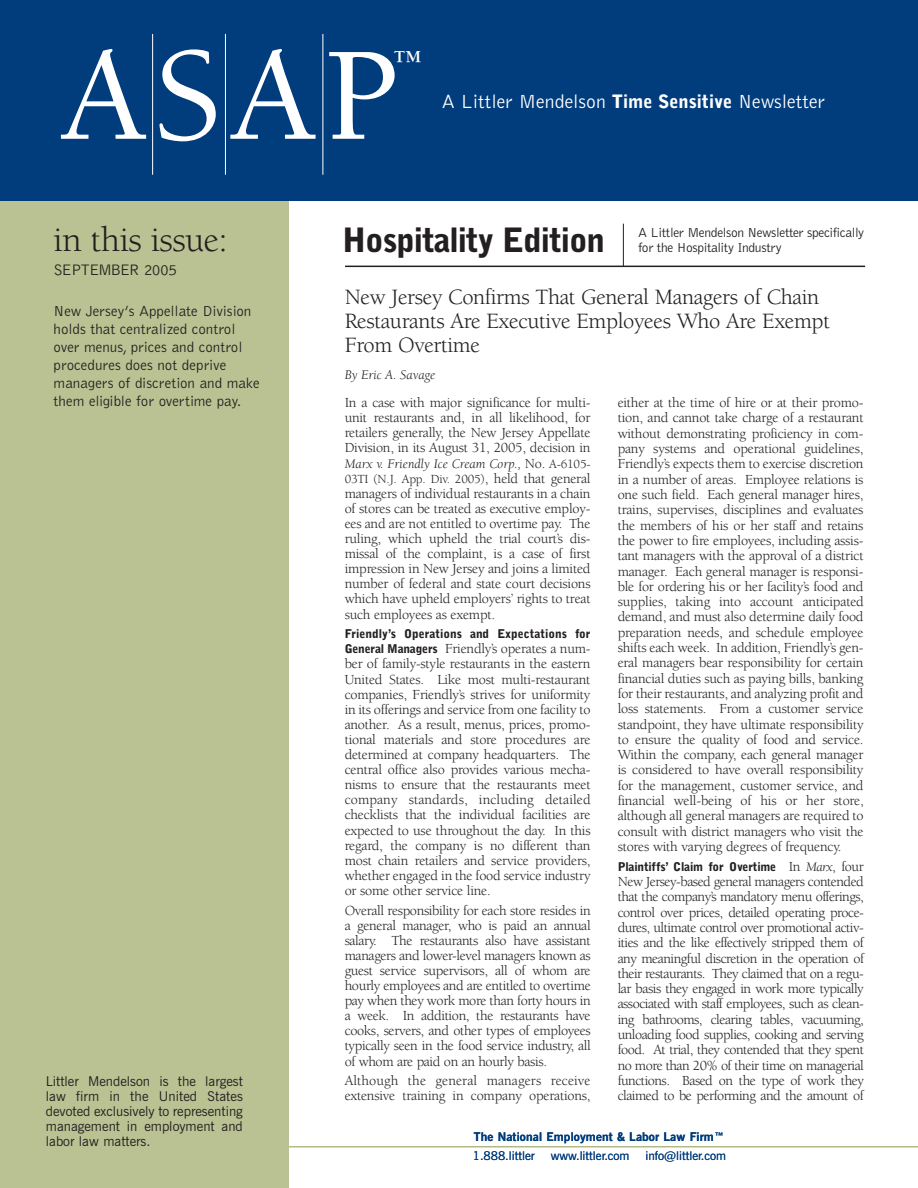
<style>
.page{position:relative;width:918px;height:1188px;background:#fff}
.page>*{position:absolute;margin:0;border:0;box-sizing:border-box;transform-origin:0 0}
.t1{font:500 136.5px "Berkeley";color:#fff}
.t2{font:36px "Berkeley";letter-spacing:-.015em;color:#231f20}
.t3{font:900 33.3px "Bell Gothic";letter-spacing:-.035em;color:#231f20}
.t4{font:500 29.85px "Berkeley";color:#fff}
.t5{font:22.5px/24px "Berkeley";letter-spacing:-.015em;color:#231f20}
.t6{font:300 19.65px "Bell Gothic";color:#fff}
.t7{font:300 15.75px "Bell Gothic";letter-spacing:-.085em;color:#231f20}
.t8{font:300 15px/18px "Bell Gothic";color:#231f20}
.t9{font:14.25px/15.3px "Berkeley";letter-spacing:-.015em;color:#231f20;text-align:justify}
.t10{font:13.5px/15px "News Gothic BT";color:#231f20;text-align:justify}
.t11{font:300 13.5px/14.9px "Bell Gothic";letter-spacing:-.03em;color:#231f20}
.t12{font:italic 13.5px "Berkeley";color:#231f20}
.t13{font:12.75px "Berkeley";letter-spacing:-.015em;color:#231f20}
.t14{font:900 12px "Bell Gothic";color:#231f20}
.t15{font:12px "News Gothic BT";color:#013d7d}
.t16{font:700 12px "News Gothic BT";letter-spacing:.01em;color:#013d7d}
.s1{font-weight:900;font-size:18.3px}
.s2{font-style:normal;font-size:14.25px}
.s3{font-style:normal;font-size:12.75px}
.s4{font-size:14.25px}
.s5{font-family:"Bell Gothic";font-weight:900;font-size:12px}
.s6{font-family:"Berkeley";font-weight:400;font-size:14.25px}
.s7{font-family:"Berkeley";font-weight:400;font-style:italic;font-size:13.5px}
</style>
<div class="page">
<hr style="left:345px;top:266px;width:520px;height:1px;background:#231f20">
<hr style="left:281px;top:1146px;width:637px;height:1px;background:#abb47c">
<div style="left:0;top:200px;width:289px;height:988px;background:#bac192"></div>
<div style="left:0;top:0;width:918px;height:200px;background:#013d7d"></div>
<hr style="left:323px;top:34px;width:1px;height:141px;background:#fff">
<hr style="left:225px;top:34px;width:1px;height:141px;background:#fff">
<hr style="left:152px;top:34px;width:1px;height:141px;background:#fff">
<hr style="left:623px;top:224px;width:1px;height:42px;background:#231f20">
<h1 class="t1" style="left:60px;top:43px;width:341px">ASAP</h1>
<h3 class="t4" style="left:394px;top:49px;width:31px">™</h3>
<h3 class="t6" style="left:442px;top:94px;width:385px">A Littler Mendelson <span class="s1">Time Sensitive</span> Newsletter</h3>
<h2 class="t2" style="left:54px;top:226px;width:176px">in this issue:</h2>
<p class="t7" style="left:54px;top:264px;width:125px">SEPTEMBER 2005</p>
<p class="t8" style="left:54px;top:303px;width:208px">New Jersey’s Appellate Division holds that centralized control over menus, prices and control procedures does not deprive managers of discretion and make them eligible for overtime pay.</p>
<p class="t10" style="left:46px;top:1075px;width:199px">Littler Mendelson is the largest law firm in the United States devoted exclusively to representing management in employment and labor law matters.</p>
<h3 class="t3" style="left:342px;top:227px;width:264px">Hospitality Edition</h3>
<p class="t11" style="left:638px;top:226px;width:228px">A Littler Mendelson Newsletter specifically for the Hospitality Industry</p>
<h3 class="t5" style="left:345px;top:287px;width:487px">New Jersey Confirms That General Managers of Chain<br>Restaurants Are Executive Employees Who Are Exempt<br>From Overtime</h3>
<p class="t12" style="left:345px;top:370px;width:92px">By Eric A. Savage</p>
<p class="t9" style="left:345px;top:396px;width:247px">In a case with major significance for multi&shy;unit restaurants and, in all likelihood, for retailers generally, the New Jersey Appellate Division, in its August 31, 2005, decision in</p>
<p class="t12" style="left:345px;top:458px;width:247px">Marx v. Friendly Ice Cream Corp., <span class="s2">No.</span> <span class="s3">A-6105-</span></p>
<p class="t13" style="left:345px;top:474px;width:247px">03TI (N.J. App. Div. 2005)<span class="s4">, held that general</span></p>
<p class="t9" style="left:345px;top:487px;width:247px">managers of individual restaurants in a chain of stores can be treated as executive employ&shy;ees and are not entitled to overtime pay. The ruling, which upheld the trial court’s dis&shy;missal of the complaint, is a case of first impression in New Jersey and joins a limited number of federal and state court decisions which have upheld employers’ rights to treat such employees as exempt.</p>
<p class="t14" style="left:345px;top:629px;width:247px">Friendly’s Operations and Expectations for</p>
<p class="t9" style="left:345px;top:642px;width:248px"><span class="s5">General Managers</span> Friendly’s operates a num&shy;ber of family-style restaurants in the eastern United States. Like most multi-restaurant companies, Friendly’s strives for uniformity in its offerings and service from one facility to another. As a result, menus, prices, promo&shy;tional materials and store procedures are determined at company headquarters. The central office also provides various mecha&shy;nisms to ensure that the restaurants meet company standards, including detailed checklists that the individual facilities are expected to use throughout the day. In this regard, the company is no different than most chain retailers and service providers, whether engaged in the food service industry or some other service line.</p>
<p class="t9" style="left:345px;top:904px;width:248px">Overall responsibility for each store resides in a general manager, who is paid an annual salary. The restaurants also have assistant managers and lower-level managers known as guest service supervisors, all of whom are hourly employees and are entitled to overtime pay when they work more than forty hours in a week. In addition, the restaurants have cooks, servers, and other types of employees typically seen in the food service industry, all of whom are paid on an hourly basis.</p>
<p class="t9" style="left:345px;top:1074px;width:248px">Although the general managers receive extensive training in company operations,</p>
<p class="t9" style="left:618px;top:396px;width:248px">either at the time of hire or at their promo&shy;tion, and cannot take charge of a restaurant without demonstrating proficiency in com&shy;pany systems and operational guidelines, Friendly’s expects them to exercise discretion in a number of areas. Employee relations is one such field. Each general manager hires, trains, supervises, disciplines and evaluates the members of his or her staff and retains the power to fire employees, including assis&shy;tant managers with the approval of a district manager. Each general manager is responsi&shy;ble for ordering his or her facility’s food and supplies, taking into account anticipated demand, and must also determine daily food preparation needs, and schedule employee shifts each week. In addition, Friendly’s gen&shy;eral managers bear responsibility for certain financial duties such as paying bills, banking for their restaurants, and analyzing profit and loss statements. From a customer service standpoint, they have ultimate responsibility to ensure the quality of food and service.<br>Within the company, each general manager is considered to have overall responsibility for the management, customer service, and financial well-being of his or her store, although all general managers are required to consult with district managers who visit the stores with varying degrees of frequency.</p>
<p class="t14" style="left:618px;top:862px;width:248px">Plaintiffs’ Claim for Overtime <span class="s6">In</span> <span class="s7">Marx</span><span class="s6">, four</span></p>
<p class="t9" style="left:618px;top:875px;width:248px">New Jersey-based general managers contended that the company’s mandatory menu offerings, control over prices, detailed operating proce&shy;dures, ultimate control over promotional activ&shy;ities and the like effectively stripped them of any meaningful discretion in the operation of their restaurants. They claimed that on a regu&shy;lar basis they engaged in work more typically associated with staff employees, such as clean&shy;ing bathrooms, clearing tables, vacuuming, unloading food supplies, cooking and serving food. At trial, they contended that they spent no more than 20% of their time on managerial functions. Based on the type of work they claimed to be performing and the amount of</p>
<p class="t16" style="left:474px;top:1132px;width:252px">The National Employment &amp; Labor Law Firm™</p>
<p class="t15" style="left:645px;top:1152px;width:82px">info@littler.com</p>
<p class="t15" style="left:473px;top:1152px;width:64px">1.888.littler</p>
<p class="t15" style="left:551px;top:1152px;width:80px">www.littler.com</p>
</div>
